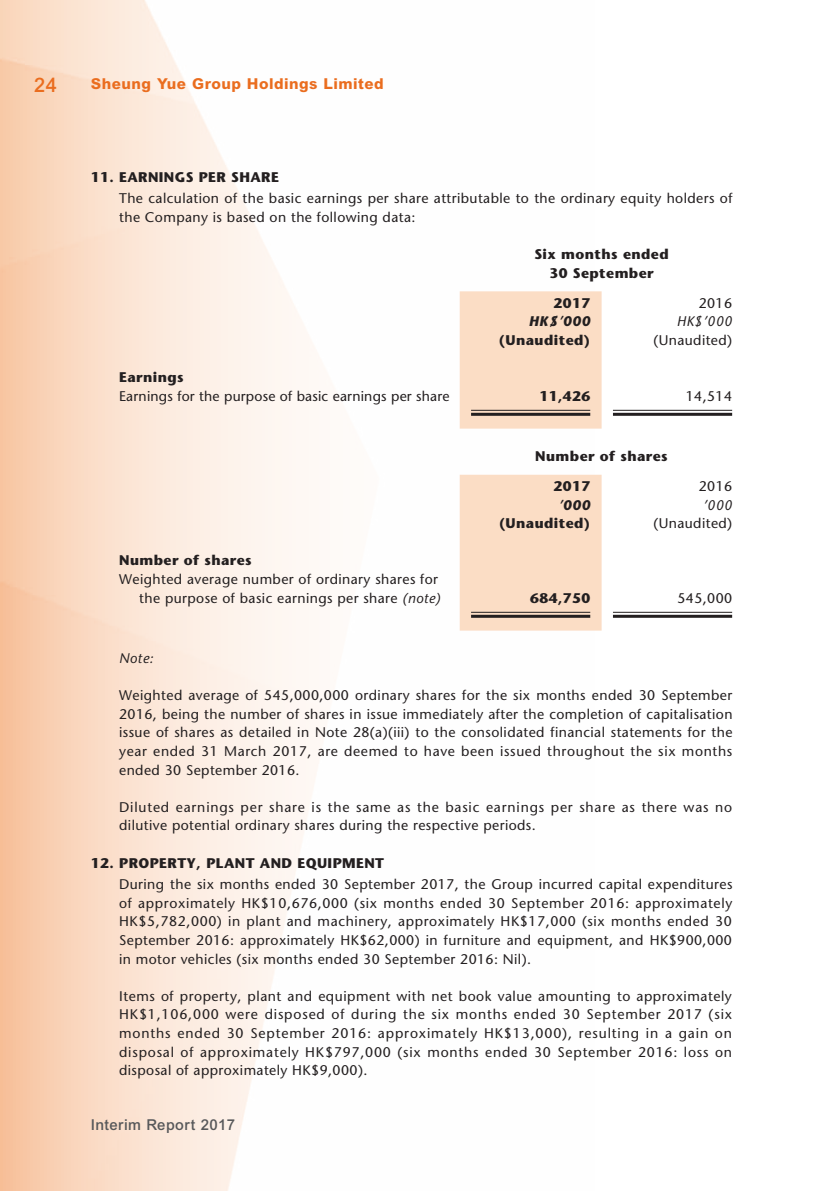
<style>
.page{position:relative;width:840px;height:1191px;background:#fff}
.page>*{position:absolute;margin:0;border:0;box-sizing:border-box;transform-origin:0 0}
.t1{font:500 20px "Arial MT Std";color:#ea6d1f}
.t2{font:800 15px "Arial MT Std";letter-spacing:.03em;color:#ea6d1f}
.t3{font:500 15px "Arial MT Std";letter-spacing:.03em;color:#57585a}
.t4{font:500 14px/18.6px "Stone Sans Std";letter-spacing:.03em;color:#231f20;text-align:justify}
.t5{font:700 14px/18.6px "Stone Sans Std";letter-spacing:.03em;color:#231f20;text-align:center}
.t6{font:500 14px/18.6px "Stone Sans Std";letter-spacing:.06em;color:#231f20}
.t7{font:italic 500 14px "Stone Sans Std";letter-spacing:.03em;color:#231f20}
.t8{font:italic 700 14px "Stone Sans Std";letter-spacing:.03em;color:#231f20}
.s1{font-style:italic}
</style>
<div class="page">
<img style="left:0;top:0;width:733px;height:1191px">
<div style="left:459px;top:291px;width:142px;height:137px;background:#fbddc5"></div>
<hr style="left:471px;top:410px;width:119px;height:1px;background:#231f20">
<hr style="left:471px;top:413px;width:119px;height:3px;background:#231f20">
<hr style="left:612px;top:410px;width:119px;height:1px;background:#231f20">
<hr style="left:612px;top:413px;width:119px;height:3px;background:#231f20">
<div style="left:459px;top:475px;width:142px;height:155px;background:#fbddc5"></div>
<hr style="left:471px;top:612px;width:119px;height:1px;background:#231f20">
<hr style="left:471px;top:615px;width:119px;height:3px;background:#231f20">
<hr style="left:612px;top:612px;width:119px;height:1px;background:#231f20">
<hr style="left:612px;top:615px;width:119px;height:3px;background:#231f20">
<h1 class="t1" style="left:34px;top:73px;width:24px">24</h1>
<p class="t2" style="left:91px;top:75px;width:294px">Sheung Yue Group Holdings Limited</p>
<p class="t5" style="left:91px;top:167px;width:189px">11. EARNINGS PER SHARE</p>
<p class="t4" style="left:119px;top:189px;width:614px">The calculation of the basic earnings per share attributable to the ordinary equity holders of the Company is based on the following data:</p>
<p class="t5" style="left:534px;top:245px;width:136px">Six months ended<br>30 September</p>
<p class="t5" style="left:553px;top:293px;width:38px">2017</p>
<p class="t4" style="left:698px;top:293px;width:35px">2016</p>
<p class="t8" style="left:528px;top:313px;width:63px">HK$’000</p>
<p class="t7" style="left:676px;top:313px;width:57px">HK$’000</p>
<p class="t5" style="left:498px;top:330px;width:93px">(Unaudited)</p>
<p class="t4" style="left:653px;top:330px;width:80px">(Unaudited)</p>
<p class="t5" style="left:119px;top:368px;width:66px">Earnings</p>
<p class="t4" style="left:119px;top:386px;width:332px">Earnings for the purpose of basic earnings per share</p>
<p class="t5" style="left:539px;top:386px;width:52px">11,426</p>
<p class="t4" style="left:685px;top:386px;width:48px">14,514</p>
<p class="t5" style="left:553px;top:441px;width:116px;line-height:30px;text-align:left;text-indent:-18px">Number of shares<br>2017</p>
<p class="t4" style="left:698px;top:477px;width:35px">2016</p>
<p class="t5" style="left:119px;top:551px;width:134px">Number of shares</p>
<p class="t4" style="left:119px;top:570px;width:323px;text-align:right">Weighted average number of ordinary shares for the purpose of basic earnings per share <span class="s1">(note)</span></p>
<p class="t8" style="left:557px;top:496px;width:34px">’000</p>
<p class="t7" style="left:702px;top:496px;width:31px">’000</p>
<p class="t5" style="left:498px;top:514px;width:93px">(Unaudited)</p>
<p class="t4" style="left:653px;top:514px;width:80px">(Unaudited)</p>
<p class="t5" style="left:530px;top:588px;width:61px">684,750</p>
<p class="t4" style="left:677px;top:588px;width:56px">545,000</p>
<p class="t7" style="left:119px;top:650px;width:36px">Note:</p>
<p class="t4" style="left:119px;top:686px;width:614px">Weighted average of 545,000,000 ordinary shares for the six months ended 30 September 2016, being the number of shares in issue immediately after the completion of capitalisation issue of shares as detailed in Note 28(a)(iii) to the consolidated financial statements for the year ended 31 March 2017, are deemed to have been issued throughout the six months ended 30 September 2016.</p>
<p class="t6" style="left:119px;top:797px;width:614px">Diluted earnings per share is the same as the basic earnings per share as there was no dilutive potential ordinary shares during the respective periods.</p>
<p class="t5" style="left:91px;top:853px;width:295px">12. PROPERTY, PLANT AND EQUIPMENT</p>
<p class="t4" style="left:119px;top:875px;width:614px">During the six months ended 30 September 2017, the Group incurred capital expenditures of approximately HK$10,676,000 (six months ended 30 September 2016: approximately HK$5,782,000) in plant and machinery, approximately HK$17,000 (six months ended 30<br>September 2016: approximately HK$62,000) in furniture and equipment, and HK$900,000 in motor vehicles (six months ended 30 September 2016: Nil).</p>
<p class="t4" style="left:119px;top:986px;width:614px">Items of property, plant and equipment with net book value amounting to approximately HK$1,106,000 were disposed of during the six months ended 30 September 2017 (six months ended 30 September 2016: approximately HK$13,000), resulting in a gain on disposal of approximately HK$797,000 (six months ended 30 September 2016: loss on disposal of approximately HK$9,000).</p>
<p class="t3" style="left:91px;top:1116px;width:146px">Interim Report 2017</p>
</div>
